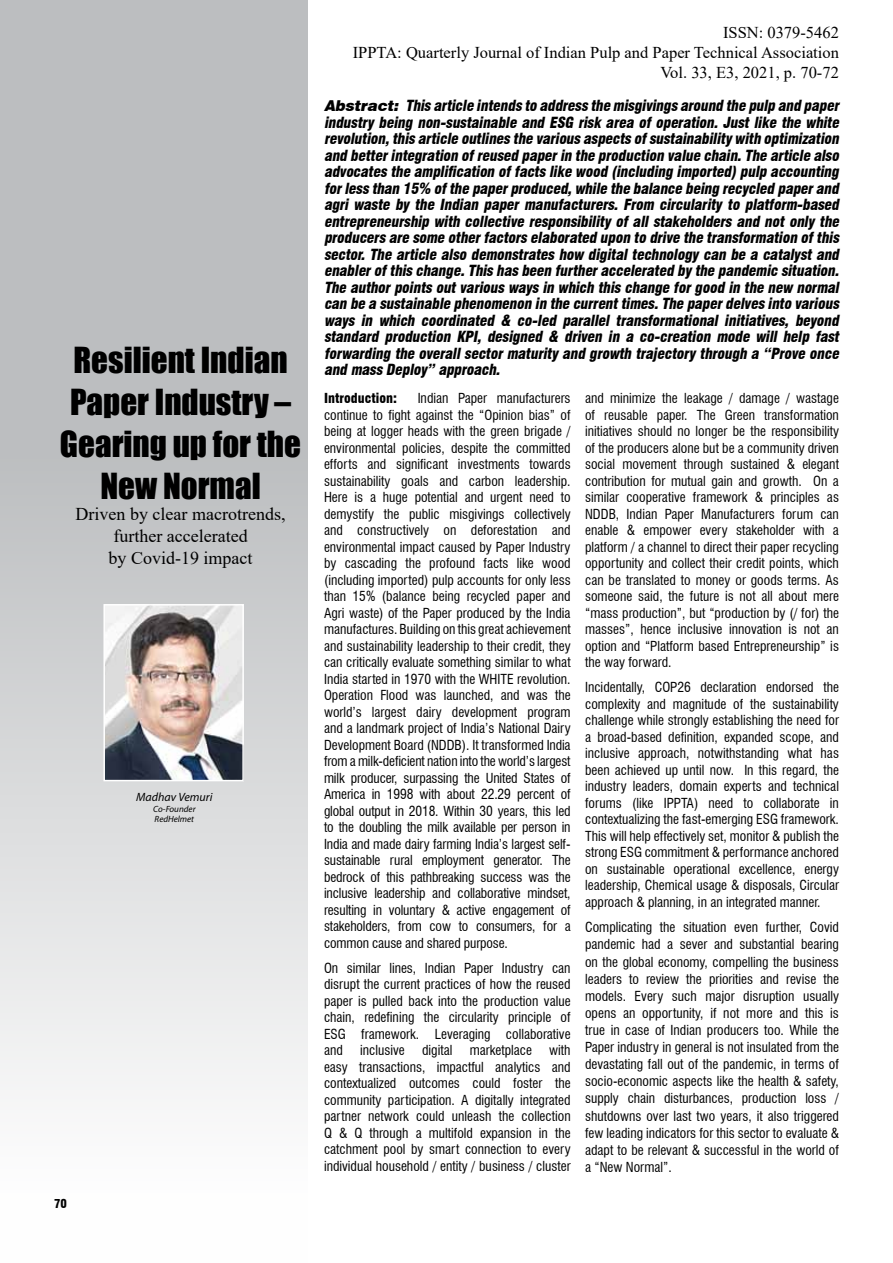
<style>
.page{position:relative;width:893px;height:1263px;background:#fff}
.page>*{position:absolute;margin:0;border:0;box-sizing:border-box;transform-origin:0 0}
.t1{font:33px/42px "Impact";color:#000;text-align:center}
.t2{font:18px/21.6px "Times New Roman";color:#000;text-align:center}
.t3{font:16.5px/19.8px "Times New Roman";color:#000;text-align:right}
.t4{font:italic 900 condensed 15px/16.5px "Swiss 721 BT";color:#000;text-align:justify}
.t5{font:condensed 13.5px/16.5px "Swiss 721 BT";color:#000;text-align:justify}
.t6{font:900 condensed 13.5px "Swiss 721 BT";color:#000}
.t7{font:italic 12px "Myriad Pro";color:#000}
.t8{font:900 condensed 12px "Swiss 721 BT";color:#000}
.t9{font:italic 9px/10.8px "Myriad Pro";color:#000}
.s1{font-stretch:normal}
</style>
<div class="page">
<svg style="left:0;top:0;width:307px;height:1090px;fill:#c0c2c4"></svg>
<img style="left:106px;top:607px;width:135px;height:171px">
<div style="left:103px;top:604px;width:141px;height:177px;border:2px solid #fff"></div>
<h1 class="t1" style="left:60px;top:338px;width:243px">Resilient Indian<br>Paper Industry –<br>Gearing up for the<br>New Normal</h1>
<h2 class="t2" style="left:76px;top:503px;width:211px">Driven by clear macrotrends, further accelerated<br>by Covid-19 impact</h2>
<p class="t7" style="left:136px;top:789px;width:78px">Madhav Vemuri</p>
<p class="t9" style="left:153px;top:803px;width:44px">Co-Founder<br>RedHelmet</p>
<p class="t8" style="left:54px;top:1197px;width:14px">70</p>
<p class="t3" style="left:353px;top:22px;width:488px">ISSN: 0379-5462<br>IPPTA: Quarterly Journal of Indian Pulp and Paper Technical Association<br>Vol. 33, E3, 2021, p. 70-72</p>
<p class="t4" style="left:324px;top:98px;width:520px"><span class="s1">Abstract:</span> This article intends to address the misgivings around the pulp and paper industry being non-sustainable and ESG risk area of operation. Just like the white revolution,this article outlines the various aspects ofsustainability with optimization and betterintegration ofreused paperin the production value chain.The article also advocates the amplification offacts like wood (including imported)pulp accounting forless than 15% ofthe paperproduced,while the balance being recycled paperand agri waste by the Indian paper manufacturers. From circularity to platform-based entrepreneurship with collective responsibility of all stakeholders and not only the producers are some otherfactors elaborated upon to drive the transformation ofthis sector. The article also demonstrates how digital technology can be a catalyst and enablerofthis change.This has been furtheraccelerated by the pandemic situation.<br>The authorpoints outvarious ways in which this change forgood in the new normal can be a sustainable phenomenon in the currenttimes.The paperdelves into various ways in which coordinated &amp; co-led parallel transformational initiatives, beyond standard production KPI, designed &amp; driven in a co-creation mode will help fast forwarding the overall sector maturity and growth trajectory through a “Prove once and mass Deploy” approach.</p>
<p class="t6" style="left:324px;top:390px;width:75px">Introduction:</p>
<p class="t5" style="left:324px;top:390px;width:248px;text-indent:94px">Indian Paper manufacturers continue to fight against the “Opinion bias” of being at logger heads with the green brigade / environmental policies, despite the committed efforts and significant investments towards sustainability goals and carbon leadership.<br>Here is a huge potential and urgent need to demystify the public misgivings collectively and constructively on deforestation and environmental impact caused by Paper Industry by cascading the profound facts like wood (including imported) pulp accounts for only less than 15% (balance being recycled paper and Agri waste) of the Paper produced by the India manufactures. Building on this great achievement and sustainability leadership to their credit, they can critically evaluate something similar to what India started in 1970 with the WHITE revolution.<br>Operation Flood was launched, and was the world’s largest dairy development program and a landmark project of India’s National Dairy Development Board (NDDB). It transformed India from a milk-deficient nation into the world’s largest milk producer, surpassing the United States of America in 1998 with about 22.29 percent of global output in 2018. Within 30 years, this led to the doubling the milk available per person in India and made dairy farming India’s largest self&shy;sustainable rural employment generator. The bedrock of this pathbreaking success was the inclusive leadership and collaborative mindset, resulting in voluntary &amp; active engagement of stakeholders, from cow to consumers, for a common cause and shared purpose.</p>
<p class="t5" style="left:324px;top:960px;width:248px">On similar lines, Indian Paper Industry can disrupt the current practices of how the reused paper is pulled back into the production value chain, redefining the circularity principle of ESG framework. Leveraging collaborative and</p>
<p class="t5" style="left:324px;top:1042px;width:248px;text-indent:225px">with easy transactions, impactful analytics and contextualized outcomes could foster the community participation. A digitally integrated partner network could unleash the collection Q &amp; Q through a multifold expansion in the catchment pool by smart connection to every individual household / entity / business / cluster</p>
<p class="t5" style="left:360px;top:1042px;width:46px">inclusive</p>
<p class="t5" style="left:422px;top:1042px;width:32px">digital</p>
<p class="t5" style="left:470px;top:1042px;width:64px">marketplace</p>
<p class="t5" style="left:585px;top:390px;width:255px">and minimize the leakage / damage / wastage of reusable paper. The Green transformation initiatives should no longer be the responsibility of the producers alone but be a community driven social movement through sustained &amp; elegant contribution for mutual gain and growth. On a similar cooperative framework &amp; principles as NDDB, Indian Paper Manufacturers forum can enable &amp; empower every stakeholder with a platform / a channel to direct their paper recycling opportunity and collect their credit points, which can be translated to money or goods terms. As someone said, the future is not all about mere “mass production”, but “production by (/ for) the masses”, hence inclusive innovation is not an option and “Platform based Entrepreneurship” is the way forward.</p>
<p class="t5" style="left:585px;top:679px;width:255px">Incidentally, COP26 declaration endorsed the complexity and magnitude of the sustainability challenge while strongly establishing the need for a broad-based definition, expanded scope, and inclusive approach, notwithstanding what has been achieved up until now. In this regard, the industry leaders, domain experts and technical forums (like IPPTA) need to collaborate in contextualizing the fast-emerging ESG framework.<br>This will help effectively set, monitor &amp; publish the strong ESG commitment &amp; performance anchored on sustainable operational excellence, energy leadership, Chemical usage &amp; disposals, Circular approach &amp; planning, in an integrated manner.</p>
<p class="t5" style="left:585px;top:919px;width:255px;line-height:17.1px">Complicating the situation even further, Covid pandemic had a sever and substantial bearing on the global economy, compelling the business leaders to review the priorities and revise the models. Every such major disruption usually opens an opportunity, if not more and this is true in case of Indian producers too. While the Paper industry in general is not insulated from the devastating fall out of the pandemic, in terms of socio-economic aspects like the health &amp; safety, supply chain disturbances, production loss / shutdowns over last two years, it also triggered few leading indicators for this sector to evaluate &amp; adapt to be relevant &amp; successful in the world of a “New Normal”.</p>
</div>
